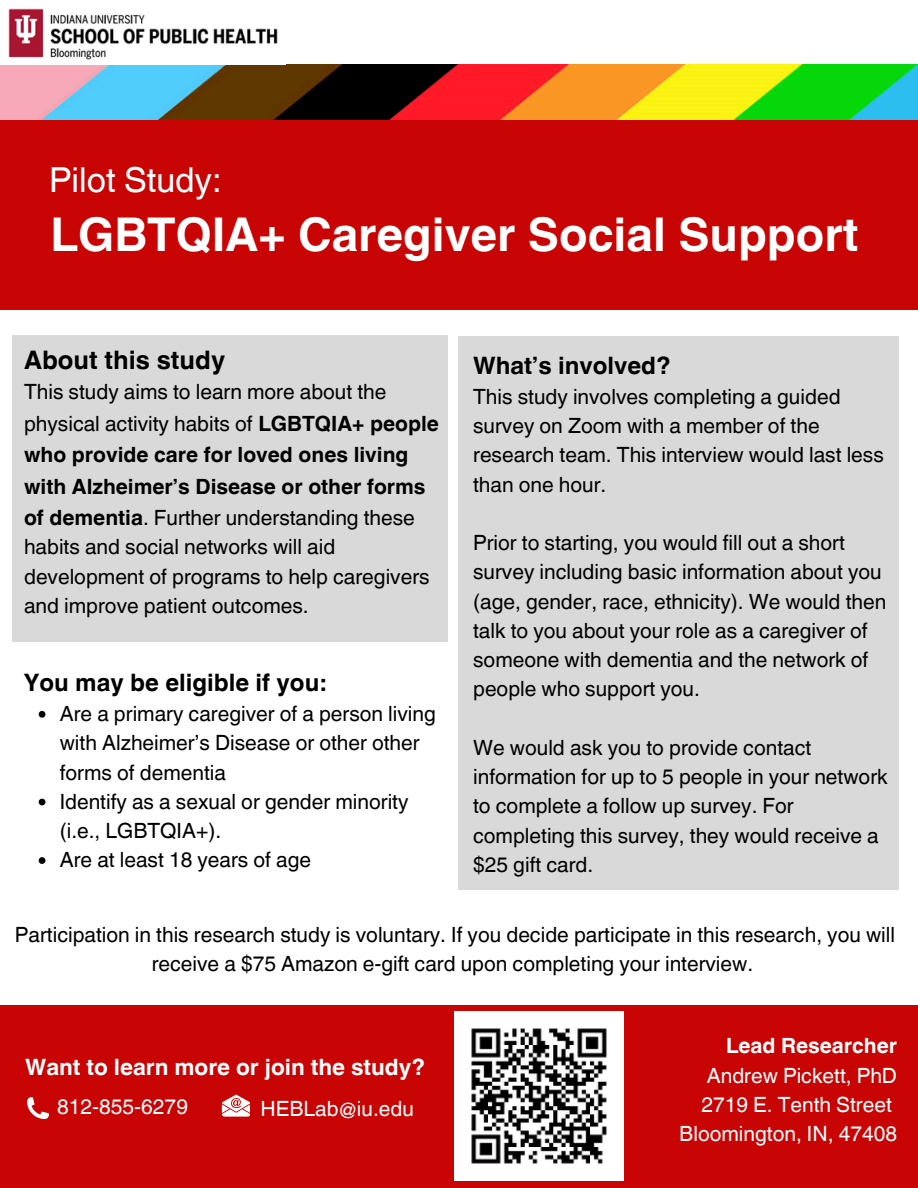
<style>
.page{position:relative;width:918px;height:1188px;background:#fff}
.page>*{position:absolute;margin:0;border:0;box-sizing:border-box;transform-origin:0 0}
.t1{font:700 46.5px "Helvetica World";color:#fff}
.t2{font:34.5px "Helvetica World";color:#fff}
.t3{font:700 25.5px "Helvetica World";color:#000}
.t4{font:700 24px "Helvetica World";color:#000}
.t5{font:700 22.5px "Helvetica World";color:#fff}
.t6{font:21px/29.2px "Helvetica World";color:#000}
.t7{font:700 21px/31.5px "Helvetica World";color:#000}
.t8{font:21px "Helvetica World";color:#fff}
.t9{font:700 21px "Helvetica World";color:#fff}
.s1{font-weight:400}
</style>
<div class="page">
<div style="left:459px;top:336px;width:440px;height:554px;background:#d9d9d9"></div>
<svg style="left:39px;top:711px;width:6px;height:7px"></svg>
<svg style="left:39px;top:799px;width:6px;height:6px"></svg>
<svg style="left:39px;top:857px;width:6px;height:7px"></svg>
<div style="left:0;top:1006px;width:918px;height:182px;background:#c80404"></div>
<div style="left:12px;top:335px;width:436px;height:306px;background:#d9d9d9"></div>
<img style="left:116px;top:64px;width:802px;height:56px">
<svg style="left:0;top:65px;width:116px;height:55px;background:#bbb5cf"></svg>
<div style="left:0;top:120px;width:918px;height:190px;background:#c80404"></div>
<img style="left:8px;top:8px;width:270px;height:52px">
<svg style="left:27px;top:1097px;width:21px;height:22px"></svg>
<svg style="left:222px;top:1095px;width:28px;height:22px"></svg>
<img style="left:454px;top:1012px;width:169px;height:169px">
<h3 class="t2" style="left:49px;top:160px;width:174px">Pilot Study:</h3>
<p class="t1" style="left:50px;top:196px;width:809px">LGBTQIA+ Caregiver Social Support</p>
<p class="t3" style="left:24px;top:339px;width:203px">About this study</p>
<p class="t7" style="left:24px;top:374px;width:416px"><span class="s1">This study aims to learn more about the physical activity habits of</span> LGBTQIA+ people who provide care for loved ones living with Alzheimer’s Disease or other forms of dementia<span class="s1">. Further understanding these</span></p>
<p class="t6" style="left:24px;top:533px;width:407px">habits and social networks will aid development of programs to help caregivers and improve patient outcomes.</p>
<h2 class="t4" style="left:24px;top:663px;width:303px">You may be eligible if you:</h2>
<h1 class="t6" style="left:60px;top:699px;width:378px">Are a primary caregiver of a person living with Alzheimer’s Disease or other other forms of dementia</h1>
<p class="t6" style="left:60px;top:787px;width:350px">Identify as a sexual or gender minority (i.e., LGBTQIA+).</p>
<p class="t6" style="left:60px;top:845px;width:253px">Are at least 18 years of age</p>
<p class="t4" style="left:473px;top:345px;width:199px">What’s involved?</p>
<p class="t6" style="left:473px;top:382px;width:412px">This study involves completing a guided survey on Zoom with a member of the research team. This interview would last less than one hour.</p>
<p class="t6" style="left:473px;top:528px;width:415px">Prior to starting, you would fill out a short survey including basic information about you (age, gender, race, ethnicity). We would then talk to you about your role as a caregiver of someone with dementia and the network of people who support you.</p>
<p class="t6" style="left:473px;top:733px;width:416px">We would ask you to provide contact information for up to 5 people in your network to complete a follow up survey. For completing this survey, they would receive a $25 gift card.</p>
<p class="t6" style="left:15px;top:920px;width:882px;text-align:center">Participation in this research study is voluntary. If you decide participate in this research, you will receive a $75 Amazon e-gift card upon completing your interview.</p>
<h3 class="t5" style="left:25px;top:1049px;width:401px">Want to learn more or join the study?</h3>
<p class="t8" style="left:57px;top:1094px;width:132px">812-855-6279</p>
<p class="t8" style="left:261px;top:1096px;width:155px">HEBLab@iu.edu</p>
<p class="t9" style="left:726px;top:1029px;width:172px">Lead Researcher</p>
<p class="t8" style="left:707px;top:1063px;width:192px">Andrew Pickett, PhD</p>
<p class="t8" style="left:701px;top:1092px;width:192px">2719 E. Tenth Street</p>
<p class="t8" style="left:679px;top:1121px;width:219px">Bloomington, IN, 47408</p>
</div>
